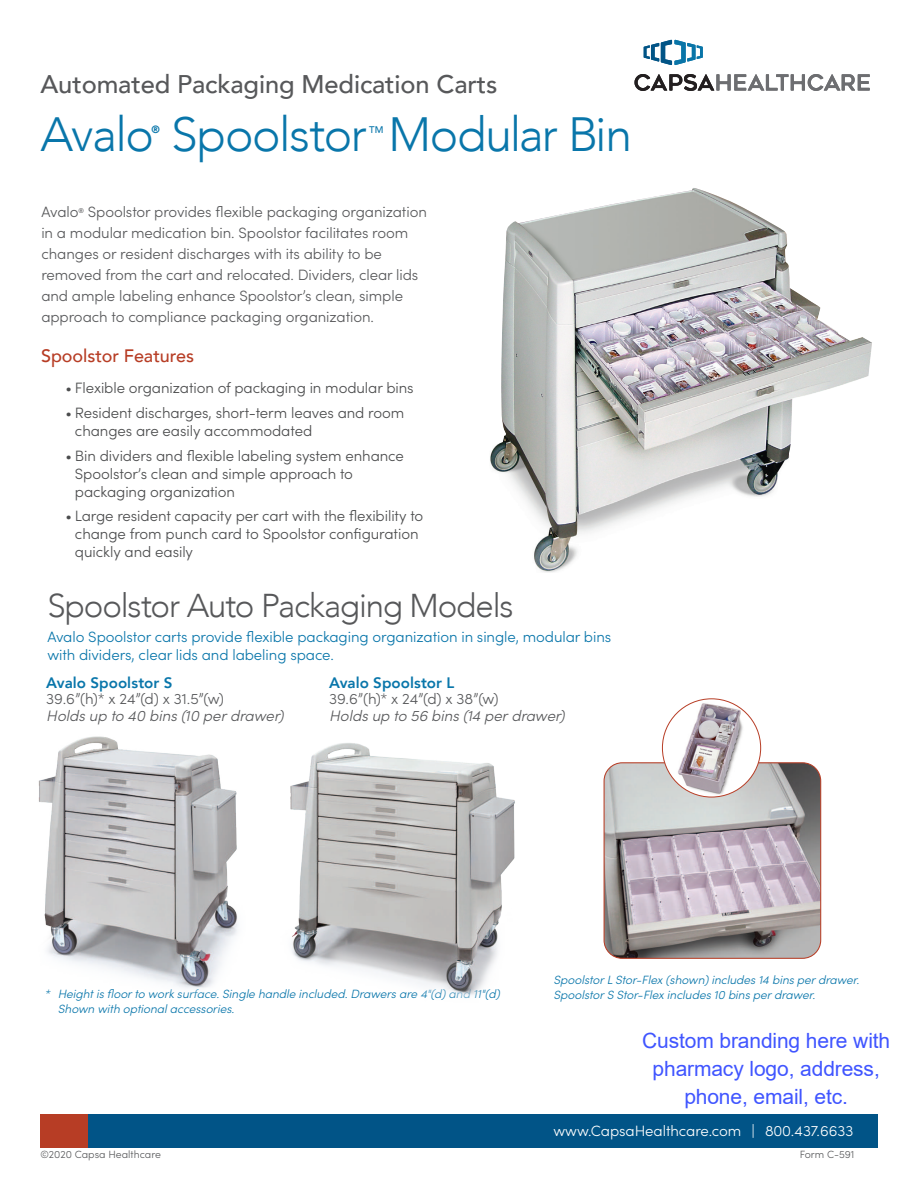
<style>
.page{position:relative;width:918px;height:1188px;background:#fff}
.page>*{position:absolute;margin:0;border:0;box-sizing:border-box;transform-origin:0 0}
.t1{font:300 48px "Avenir";letter-spacing:-.03em;color:#0976aa}
.t2{font:300 33px "Avenir";letter-spacing:-.035em;color:#57585a}
.t3{font:500 25.5px "Avenir";letter-spacing:-.005em;color:#57585a}
.t4{font:21px/28px "Arial";letter-spacing:-.005em;color:#4055ff;text-align:center}
.t5{font:500 18px "Avenir";letter-spacing:-.005em;color:#b73d25}
.t6{font:italic 300 15.15px "Sofia Pro";color:#57585a}
.t7{font:300 15.15px "Sofia Pro";letter-spacing:-.005em;color:#57585a}
.t8{font:800 15.15px "Avenir";color:#0976aa}
.t9{font:300 15px/18px "Sofia Pro";letter-spacing:-.005em;color:#4b4c4d}
.t10{font:300 15px/21px "Sofia Pro";letter-spacing:-.005em;color:#57585a}
.t11{font:300 15px/18px "Sofia Pro";letter-spacing:-.005em;color:#0976aa}
.t12{font:300 15px "Sofia Pro";letter-spacing:-.005em;color:#fff}
.t13{font:italic 300 12px/15px "Sofia Pro";letter-spacing:-.005em;color:#0976aa}
.t14{font:300 10.5px "Sofia Pro";color:#57585a}
.t15{font:900 10.5px "Avenir";color:#0976aa}
.t16{font:500 9.6px "Avenir";color:#0976aa}
</style>
<div class="page">
<div style="left:88px;top:1114px;width:790px;height:33px;background:#015487"></div>
<div style="left:41px;top:1114px;width:47px;height:33px;background:#b73d25"></div>
<svg style="left:634px;top:74px;width:236px;height:17px"></svg>
<svg style="left:644px;top:40px;width:59px;height:25px"></svg>
<img style="left:490px;top:188px;width:382px;height:385px">
<img style="left:604px;top:763px;width:217px;height:195px">
<div style="left:604px;top:762px;width:217px;height:197px;border:1px solid #b73d25;border-radius:18px"></div>
<div style="left:662px;top:699px;width:99px;height:98px;background:#fff;border-radius:50%"></div>
<img style="left:677px;top:700px;width:71px;height:97px">
<img style="left:38px;top:736px;width:200px;height:253px">
<img style="left:290px;top:743px;width:225px;height:253px">
<h3 class="t3" style="left:40px;top:74px;width:459px">Automated Packaging Medication Carts</h3>
<h1 class="t1" style="left:40px;top:114px;width:593px">Avalo Spoolstor Modular Bin</h1>
<p class="t15" style="left:152px;top:123px;width:10px">®</p>
<p class="t16" style="left:369px;top:126px;width:16px">TM</p>
<p class="t10" style="left:41px;top:203px;width:387px">Avalo<sup>®</sup> Spoolstor provides flexible packaging organization in a modular medication bin. Spoolstor facilitates room changes or resident discharges with its ability to be removed from the cart and relocated. Dividers, clear lids and ample labeling enhance Spoolstor’s clean, simple approach to compliance packaging organization.</p>
<p class="t5" style="left:41px;top:349px;width:155px">Spoolstor Features</p>
<p class="t9" style="left:65px;top:380px;width:350px">• Flexible organization of packaging in modular bins</p>
<p class="t9" style="left:75px;top:405px;width:331px;text-indent:-10px">• Resident discharges, short-term leaves and room changes are easily accommodated</p>
<p class="t9" style="left:75px;top:448px;width:331px;text-indent:-10px">• Bin dividers and flexible labeling system enhance<br>Spoolstor’s clean and simple approach to packaging organization</p>
<p class="t9" style="left:75px;top:509px;width:350px;text-indent:-10px">• Large resident capacity per cart with the flexibility to change from punch card to Spoolstor configuration quickly and easily</p>
<h2 class="t2" style="left:47px;top:592px;width:468px">Spoolstor Auto Packaging Models</h2>
<p class="t11" style="left:47px;top:629px;width:565px">Avalo Spoolstor carts provide flexible packaging organization in single, modular bins with dividers, clear lids and labeling space.</p>
<p class="t8" style="left:46px;top:676px;width:128px">Avalo Spoolstor S</p>
<p class="t7" style="left:46px;top:693px;width:179px">39.6”(h)* x 24”(d) x 31.5”(w)</p>
<p class="t6" style="left:46px;top:710px;width:239px">Holds up to 40 bins (10 per drawer)</p>
<p class="t8" style="left:329px;top:676px;width:127px">Avalo Spoolstor L</p>
<p class="t7" style="left:329px;top:693px;width:171px">39.6”(h)* x 24”(d) x 38”(w)</p>
<p class="t6" style="left:329px;top:710px;width:237px">Holds up to 56 bins (14 per drawer)</p>
<p class="t13" style="left:58px;top:988px;width:444px;text-indent:-14px">* Height is floor to work surface. Single handle included. Drawers are 4"(d) and 11"(d)<br>Shown with optional accessories.</p>
<p class="t13" style="left:553px;top:973px;width:307px">Spoolstor L Stor-Flex (shown) includes 14 bins per drawer.<br>Spoolstor S Stor-Flex includes 10 bins per drawer.</p>
<h3 class="t4" style="left:642px;top:1026px;width:250px">Custom branding here with pharmacy logo, address, phone, email, etc.</h3>
<p class="t12" style="left:554px;top:1124px;width:301px">www.CapsaHealthcare.com | 800.437.6633</p>
<p class="t14" style="left:40px;top:1150px;width:122px">©2020 Capsa Healthcare</p>
<p class="t14" style="left:800px;top:1150px;width:56px">Form C-591</p>
</div>
